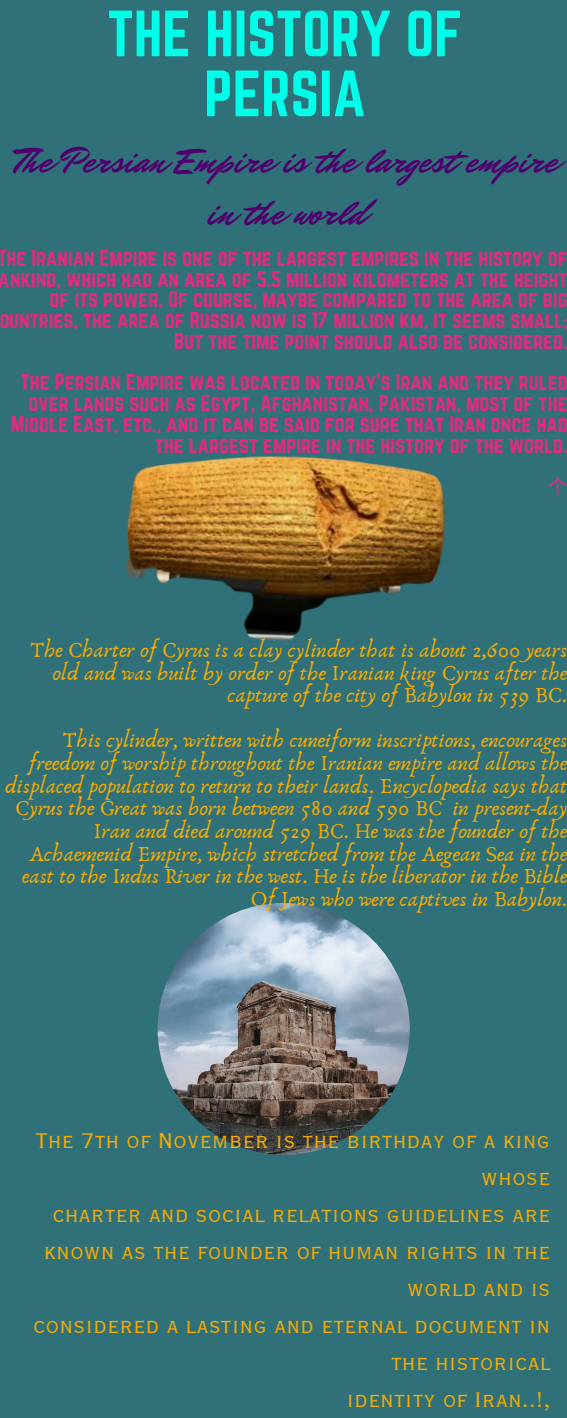
<style>
.page{position:relative;width:567px;height:1418px;background:#fff}
.page>*{position:absolute;margin:0;border:0;box-sizing:border-box;transform-origin:0 0}
.t1{font:57.25px/60px "Norwester";color:#00ffe8;text-align:center}
.t2{font:36.75px/51.5px "Mr Dafoe";color:#50006c;text-align:center}
.t3{font:27.75px/37px "Copperplate Gothic LT Pro 29 BC";color:#f8ab00;text-align:right}
.t4{font:22px/22.5px "Anaktoria";color:#f8ab00;text-align:right}
.t5{font:20px/20.8px "Norwester";color:#e52a7e;text-align:right}
.t6{font:20px "Noto Sans CJ Ksc";color:#e52a7e}
</style>
<div class="page">
<div style="left:0;top:0;width:566px;height:1417px;background:#307179"></div>
<img style="left:126px;top:456px;width:319px;height:185px">
<svg style="left:157px;top:903px;width:253px;height:252px"></svg>
<p class="t1" style="left:107px;top:3px;width:356px">THE HISTORY OF<br>PERSIA</p>
<p class="t2" style="left:15px;top:136px;width:543px">The Persian Empire is the largest empire in the world</p>
<p class="t5" style="left:-3px;top:247px;width:571px">The Iranian Empire is one of the largest empires in the history of ankind, which had an area of 5.5 million kilometers at the height of its power. Of course, maybe compared to the area of big ountries, the area of Russia now is 17 million km, it seems small; But the time point should also be considered.</p>
<p class="t5" style="left:11px;top:372px;width:557px">The Persian Empire was located in today's Iran and they ruled over lands such as Egypt, Afghanistan, Pakistan, most of the Middle East, etc., and it can be said for sure that Iran once had the largest empire in the history of the world.</p>
<p class="t6" style="left:547px;top:471px;width:21px">个</p>
<p class="t4" style="left:30px;top:639px;width:538px">The Charter of Cyrus is a clay cylinder that is about 2,600 years old and was built by order of the Iranian king Cyrus after the</p>
<p class="t4" style="left:227px;top:684px;width:341px">capture of the city of Babylon in 539 BC.</p>
<p class="t4" style="left:5px;top:729px;width:563px">This cylinder, written with cuneiform inscriptions, encourages freedom of worship throughout the Iranian empire and allows the displaced population to return to their lands. Encyclopedia says that Cyrus the Great was born between 580 and 590 BC in present-day Iran and died around 529 BC. He was the founder of the Achaemenid Empire, which stretched from the Aegean Sea in the east to the Indus River in the west. He is the liberator in the Bible</p>
<p class="t4" style="left:251px;top:888px;width:318px">Of Jews who were captives in Babylon.</p>
<h3 class="t3" style="left:33px;top:1123px;width:518px">The 7th of November is the birthday of a king whose<br>charter and social relations guidelines are known as the founder of human rights in the world and is<br>considered a lasting and eternal document in the historical<br>identity of Iran..!,</h3>
</div>
